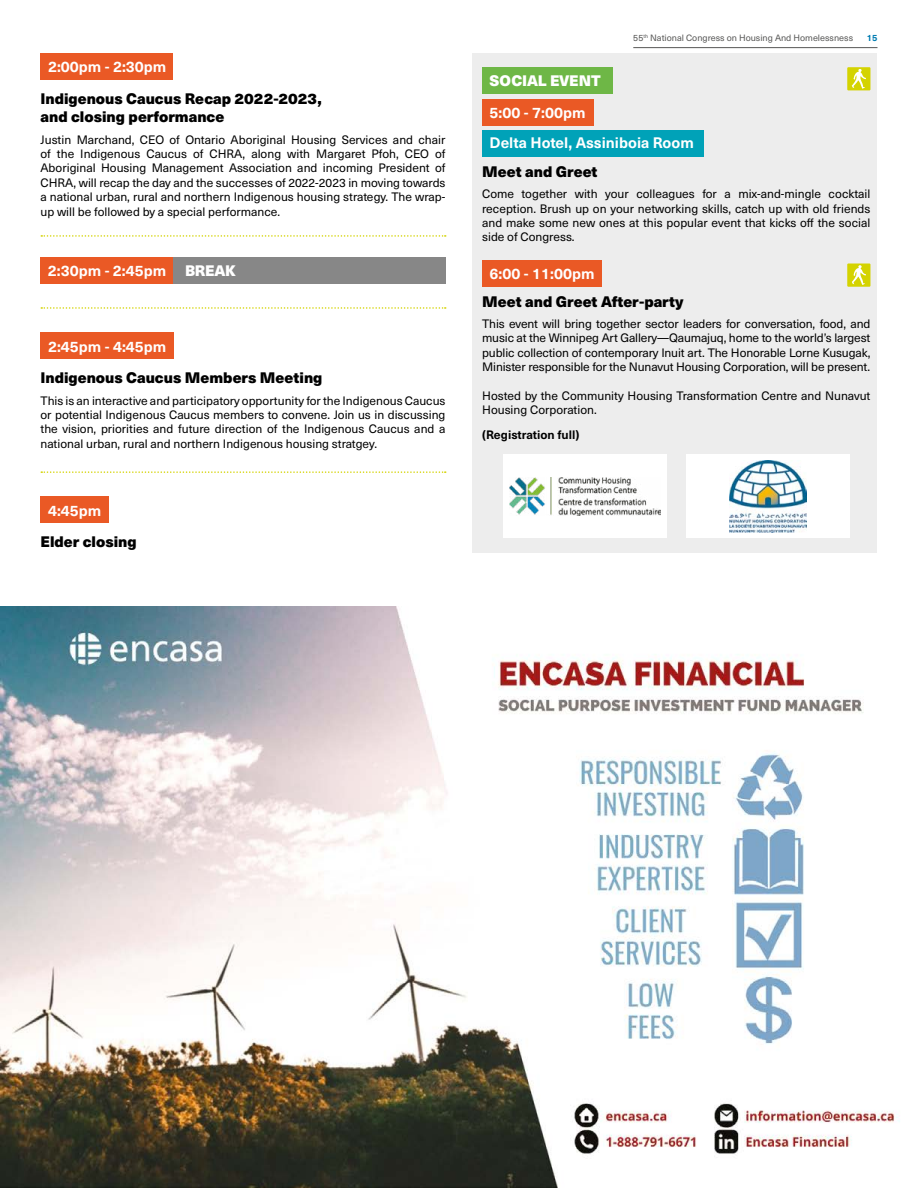
<style>
.page{position:relative;width:918px;height:1188px;background:#fff}
.page>*{position:absolute;margin:0;border:0;box-sizing:border-box;transform-origin:0 0}
.t1{font:900 15px/18px "Neue Haas Unica W1 G";color:#000}
.t2{font:700 15px "Neue Haas Unica W1 G";color:#fff}
.t3{font:900 15px "Neue Haas Unica W1 G";letter-spacing:-.015em;color:#fff}
.t4{font:12px/14.4px "Neue Haas Unica W1 G";color:#000;text-align:justify}
.t5{font:700 12px "Neue Haas Unica W1 G";color:#000}
.t6{font:9px "Neue Haas Unica W1 G";color:#575756}
.t7{font:700 9px "Neue Haas Unica W1 G";color:#007cb2}
</style>
<div class="page">
<hr style="left:633px;top:47px;width:245px;height:1px;background:#575756">
<img style="left:0;top:607px;width:900px;height:581px">
<div style="left:40px;top:53px;width:133px;height:27px;background:#ea5925"></div>
<div style="left:173px;top:257px;width:273px;height:27px;background:#878787"></div>
<div style="left:40px;top:257px;width:133px;height:27px;background:#ea5925"></div>
<svg style="left:41px;top:235px;width:405px;height:2px"></svg>
<div style="left:40px;top:332px;width:134px;height:27px;background:#ea5925"></div>
<div style="left:40px;top:496px;width:69px;height:27px;background:#ea5925"></div>
<svg style="left:41px;top:471px;width:405px;height:2px"></svg>
<div style="left:472px;top:53px;width:406px;height:500px;background:#ededed"></div>
<div style="left:482px;top:99px;width:111px;height:27px;background:#ea5925"></div>
<div style="left:482px;top:67px;width:130px;height:27px;background:#6eb746"></div>
<div style="left:482px;top:130px;width:222px;height:27px;background:#00a2b8"></div>
<svg style="left:41px;top:307px;width:405px;height:2px"></svg>
<div style="left:482px;top:260px;width:120px;height:27px;background:#ea5925"></div>
<div style="left:503px;top:455px;width:163px;height:83px;background:#fff"></div>
<img style="left:509px;top:478px;width:151px;height:37px">
<div style="left:686px;top:455px;width:164px;height:83px;background:#fff"></div>
<img style="left:729px;top:460px;width:78px;height:73px">
<div style="left:847px;top:67px;width:23px;height:23px;background:#d4d300"></div>
<svg style="left:852px;top:69px;width:14px;height:20px"></svg>
<div style="left:847px;top:264px;width:23px;height:23px;background:#d4d300"></div>
<svg style="left:852px;top:265px;width:14px;height:20px"></svg>
<p class="t2" style="left:48px;top:56px;width:120px">2:00pm - 2:30pm</p>
<p class="t1" style="left:40px;top:89px;width:283px">Indigenous Caucus Recap 2022-2023, and closing performance</p>
<p class="t4" style="left:40px;top:131px;width:407px">Justin Marchand, CEO of Ontario Aboriginal Housing Services and chair of the Indigenous Caucus of CHRA, along with Margaret Pfoh, CEO of Aboriginal Housing Management Association and incoming President of CHRA, will recap the day and the successes of 2022-2023 in moving towards a national urban, rural and northern Indigenous housing strategy. The wrap&shy;up will be followed by a special performance.</p>
<p class="t2" style="left:48px;top:259px;width:120px">2:30pm - 2:45pm</p>
<p class="t3" style="left:185px;top:259px;width:52px">BREAK</p>
<p class="t2" style="left:48px;top:335px;width:120px">2:45pm - 4:45pm</p>
<p class="t1" style="left:40px;top:368px;width:283px">Indigenous Caucus Members Meeting</p>
<p class="t4" style="left:40px;top:393px;width:407px">This is an interactive and participatory opportunity for the Indigenous Caucus or potential Indigenous Caucus members to convene. Join us in discussing the vision, priorities and future direction of the Indigenous Caucus and a national urban, rural and northern Indigenous housing stratgey.</p>
<p class="t2" style="left:48px;top:499px;width:55px">4:45pm</p>
<p class="t1" style="left:40px;top:532px;width:98px">Elder closing</p>
<p class="t3" style="left:490px;top:69px;width:113px">SOCIAL EVENT</p>
<p class="t2" style="left:490px;top:101px;width:97px">5:00 - 7:00pm</p>
<p class="t6" style="left:633px;top:31px;width:221px">55<sup>th</sup> National Congress on Housing And Homelessness</p>
<p class="t7" style="left:867px;top:30px;width:12px">15</p>
<p class="t2" style="left:490px;top:131px;width:206px">Delta Hotel, Assiniboia Room</p>
<p class="t4" style="left:482px;top:186px;width:390px">Come together with your colleagues for a mix-and-mingle cocktail reception. Brush up on your networking skills, catch up with old friends and make some new ones at this popular event that kicks off the social side of Congress.</p>
<p class="t1" style="left:482px;top:162px;width:117px">Meet and Greet</p>
<p class="t2" style="left:490px;top:262px;width:106px">6:00 - 11:00pm</p>
<p class="t4" style="left:482px;top:316px;width:390px">This event will bring together sector leaders for conversation, food, and music at the Winnipeg Art Gallery—Qaumajuq, home to the world’s largest public collection of contemporary Inuit art. The Honorable Lorne Kusugak, Minister responsible for the Nunavut Housing Corporation, will be present.</p>
<p class="t4" style="left:482px;top:388px;width:390px">Hosted by the Community Housing Transformation Centre and Nunavut<br>Housing Corporation.</p>
<p class="t1" style="left:482px;top:291px;width:203px">Meet and Greet After-party</p>
<p class="t5" style="left:482px;top:425px;width:99px">(Registration full)</p>
</div>
